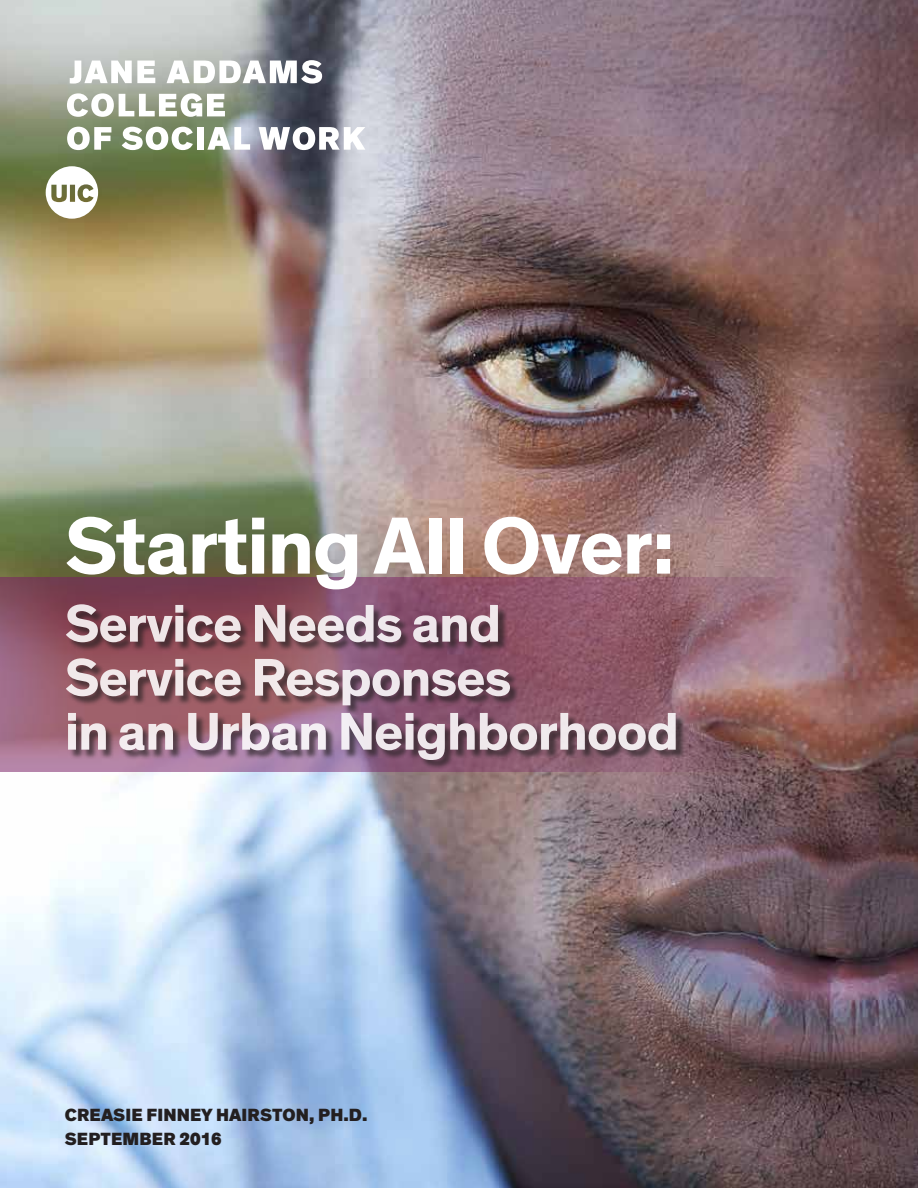
<style>
.page{position:relative;width:918px;height:1188px;background:#fff}
.page>*{position:absolute;margin:0;border:0;box-sizing:border-box;transform-origin:0 0}
.t1{font:700 82.35px "Theinhardt";letter-spacing:-.02em;color:#fff}
.t2{font:700 54px/54px "Theinhardt";letter-spacing:-.02em;color:#fff}
.t3{font:900 18px/24px "Theinhardt";letter-spacing:.01em;color:#231f20}
</style>
<div class="page">
<img style="left:0;top:0;width:918px;height:1188px">
<svg style="left:0;top:578px;width:918px;height:194px;background:#8f606a"></svg>
<div style="left:68px;top:606px;width:618px;height:164px;background:#231f20;opacity:.75"></div>
<svg style="left:46px;top:166px;width:52px;height:53px"></svg>
<svg style="left:70px;top:61px;width:85px;height:23px"></svg>
<svg style="left:167px;top:60px;width:155px;height:24px"></svg>
<svg style="left:67px;top:93px;width:158px;height:24px"></svg>
<svg style="left:67px;top:127px;width:44px;height:23px"></svg>
<svg style="left:122px;top:127px;width:71px;height:23px"></svg>
<div style="left:197px;top:127px;width:7px;height:23px;background:#fff"></div>
<svg style="left:207px;top:127px;width:43px;height:23px"></svg>
<svg style="left:259px;top:127px;width:106px;height:23px"></svg>
<h1 class="t1" style="left:65px;top:495px;width:612px">Starting All Over:</h1>
<p class="t2" style="left:65px;top:598px;width:616px">Service Needs and<br>Service Responses<br>in an Urban Neighborhood</p>
<p class="t3" style="left:65px;top:1104px;width:304px">CREASIE FINNEY HAIRSTON, PH.D.<br>SEPTEMBER 2016</p>
</div>
